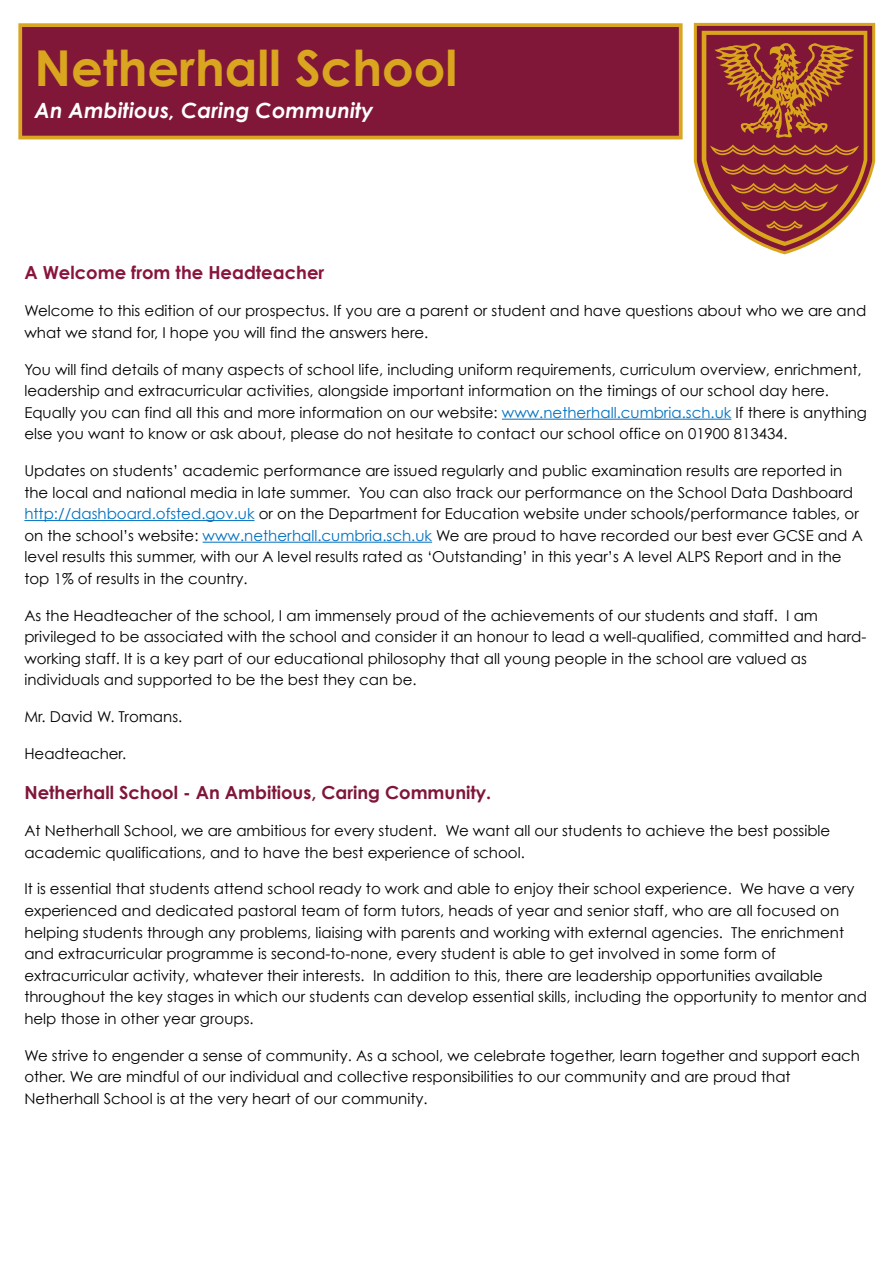
<style>
.page{position:relative;width:893px;height:1263px;background:#fff}
.page>*{position:absolute;margin:0;border:0;box-sizing:border-box;transform-origin:0 0}
.t1{font:700 49.5px "Century Gothic";color:#daa51f}
.t2{font:italic 700 21px "Century Gothic";color:#fff}
.t3{font:700 18px "Century Gothic";color:#801638}
.t4{font:700 18px "Century Gothic";color:#89143d}
.t5{font:15px/21.6px "Century Gothic";color:#000}
.s1{color:#0070c0}
</style>
<div class="page">
<div style="left:20px;top:25px;width:661px;height:113px;background:#801638"></div>
<div style="left:18px;top:23px;width:665px;height:116px;border:4px solid #daa520"></div>
<hr style="left:502px;top:419px;width:229px;height:1px;background:#0070c0">
<hr style="left:24px;top:520px;width:230px;height:1px;background:#0070c0">
<hr style="left:203px;top:542px;width:229px;height:1px;background:#0070c0">
<svg style="left:694px;top:23px;width:181px;height:231px;background:#a75848"></svg>
<h1 class="t1" style="left:35px;top:30px;width:424px">Netherhall School</h1>
<h2 class="t2" style="left:35px;top:94px;width:340px">An Ambitious, Caring Community</h2>
<p class="t4" style="left:24px;top:259px;width:301px">A Welcome from the Headteacher</p>
<p class="t5" style="left:24px;top:300px;width:843px">Welcome to this edition of our prospectus. If you are a parent or student and have questions about who we are and what we stand for, I hope you will find the answers here.</p>
<p class="t5" style="left:24px;top:358px;width:844px">You will find details of many aspects of school life, including uniform requirements, curriculum overview, enrichment, leadership and extracurricular activities, alongside important information on the timings of our school day here.<br>Equally you can find all this and more information on our website: <span class="s1">www.netherhall.cumbria.sch.uk</span> If there is anything else you want to know or ask about, please do not hesitate to contact our school office on 01900 813434.</p>
<p class="t5" style="left:24px;top:459px;width:840px">Updates on students’ academic performance are issued regularly and public examination results are reported in the local and national media in late summer. You can also track our performance on the School Data Dashboard <span class="s1">http://dashboard.ofsted.gov.uk</span> or on the Department for Education website under schools/performance tables, or on the school’s website: <span class="s1">www.netherhall.cumbria.sch.uk</span> We are proud to have recorded our best ever GCSE and A level results this summer, with our A level results rated as ‘Outstanding’ in this year’s A level ALPS Report and in the top 1% of results in the country.</p>
<p class="t5" style="left:24px;top:604px;width:843px">As the Headteacher of the school, I am immensely proud of the achievements of our students and staff. I am privileged to be associated with the school and consider it an honour to lead a well-qualified, committed and hard&shy;working staff. It is a key part of our educational philosophy that all young people in the school are valued as individuals and supported to be the best they can be.</p>
<p class="t5" style="left:24px;top:705px;width:159px">Mr. David W. Tromans.</p>
<p class="t5" style="left:24px;top:742px;width:103px">Headteacher.</p>
<p class="t3" style="left:24px;top:779px;width:468px">Netherhall School - An Ambitious, Caring Community.</p>
<p class="t5" style="left:24px;top:820px;width:807px">At Netherhall School, we are ambitious for every student. We want all our students to achieve the best possible academic qualifications, and to have the best experience of school.</p>
<p class="t5" style="left:24px;top:878px;width:844px">It is essential that students attend school ready to work and able to enjoy their school experience. We have a very experienced and dedicated pastoral team of form tutors, heads of year and senior staff, who are all focused on helping students through any problems, liaising with parents and working with external agencies. The enrichment and extracurricular programme is second-to-none, every student is able to get involved in some form of extracurricular activity, whatever their interests. In addition to this, there are leadership opportunities available throughout the key stages in which our students can develop essential skills, including the opportunity to mentor and help those in other year groups.</p>
<p class="t5" style="left:24px;top:1044px;width:837px">We strive to engender a sense of community. As a school, we celebrate together, learn together and support each other. We are mindful of our individual and collective responsibilities to our community and are proud that<br>Netherhall School is at the very heart of our community.</p>
</div>
